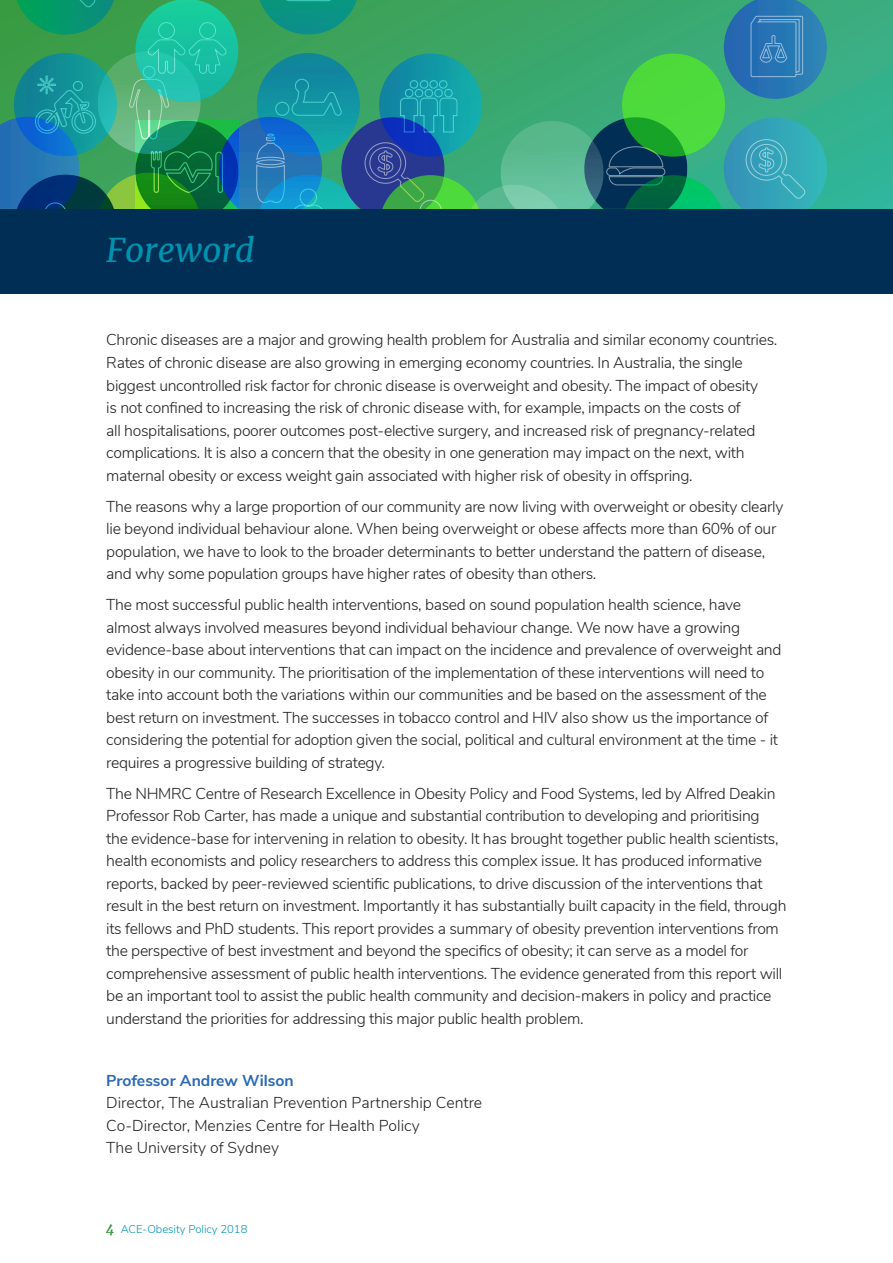
<style>
.page{position:relative;width:893px;height:1263px;background:#fff}
.page>*{position:absolute;margin:0;border:0;box-sizing:border-box;transform-origin:0 0}
.t1{font:italic 33px "Merriweather";color:#0093af}
.BODY_COPY{font:300 15.75px/22.5px "Nunito Sans";letter-spacing:-.02em;color:#231f20}
.BODY_COPY-2{font:300 15.75px/22.5px "Nunito Sans";color:#231f20}
.t2{font:300 11.25px "Nunito Sans";color:#0093af}
.s1{font-weight:700;color:#2968b3}
.s2{font-family:"Merriweather";font-weight:700;font-style:italic;font-size:13.5px;color:#399a3f}
</style>
<div class="page">
<div style="left:0;top:209px;width:893px;height:85px;background:#002e54"></div>
<div style="left:0;top:0;width:893px;height:209px;background:linear-gradient(to bottom,#3dac7d,#2eb69d)"></div>
<svg style="left:0;top:0;width:827px;height:209px"></svg>
<p class="t1" style="left:106px;top:228px;width:150px">Foreword</p>
<p class="BODY_COPY" style="left:106px;top:328px;width:672px">Chronic diseases are a major and growing health problem for Australia and similar economy countries.<br>Rates of chronic disease are also growing in emerging economy countries. In Australia, the single biggest uncontrolled risk factor for chronic disease is overweight and obesity. The impact of obesity<br>is not confined to increasing the risk of chronic disease with, for example, impacts on the costs of<br>all hospitalisations, poorer outcomes post-elective surgery, and increased risk of pregnancy-related complications. It is also a concern that the obesity in one generation may impact on the next, with maternal obesity or excess weight gain associated with higher risk of obesity in offspring.</p>
<p class="BODY_COPY" style="left:106px;top:494px;width:679px">The reasons why a large proportion of our community are now living with overweight or obesity clearly lie beyond individual behaviour alone. When being overweight or obese affects more than 60% of our population, we have to look to the broader determinants to better understand the pattern of disease, and why some population groups have higher rates of obesity than others.</p>
<p class="BODY_COPY" style="left:106px;top:592px;width:677px">The most successful public health interventions, based on sound population health science, have almost always involved measures beyond individual behaviour change. We now have a growing evidence-base about interventions that can impact on the incidence and prevalence of overweight and obesity in our community. The prioritisation of the implementation of these interventions will need to take into account both the variations within our communities and be based on the assessment of the best return on investment. The successes in tobacco control and HIV also show us the importance of considering the potential for adoption given the social, political and cultural environment at the time - it requires a progressive building of strategy.</p>
<p class="BODY_COPY" style="left:106px;top:781px;width:682px">The NHMRC Centre of Research Excellence in Obesity Policy and Food Systems, led by Alfred Deakin Professor Rob Carter, has made a unique and substantial contribution to developing and prioritising<br>the evidence-base for intervening in relation to obesity. It has brought together public health scientists, health economists and policy researchers to address this complex issue. It has produced informative reports, backed by peer-reviewed scientific publications, to drive discussion of the interventions that result in the best return on investment. Importantly it has substantially built capacity in the field, through its fellows and PhD students. This report provides a summary of obesity prevention interventions from the perspective of best investment and beyond the specifics of obesity; it can serve as a model for comprehensive assessment of public health interventions. The evidence generated from this report will be an important tool to assist the public health community and decision-makers in policy and practice understand the priorities for addressing this major public health problem.</p>
<h3 class="BODY_COPY-2" style="left:106px;top:1068px;width:377px"><span class="s1">Professor Andrew Wilson<br></span>Director, The Australian Prevention Partnership Centre Co-Director, Menzies Centre for Health Policy<br>The University of Sydney</h3>
<p class="t2" style="left:106px;top:1221px;width:143px"><span class="s2">4</span> ACE-Obesity Policy 2018</p>
</div>
